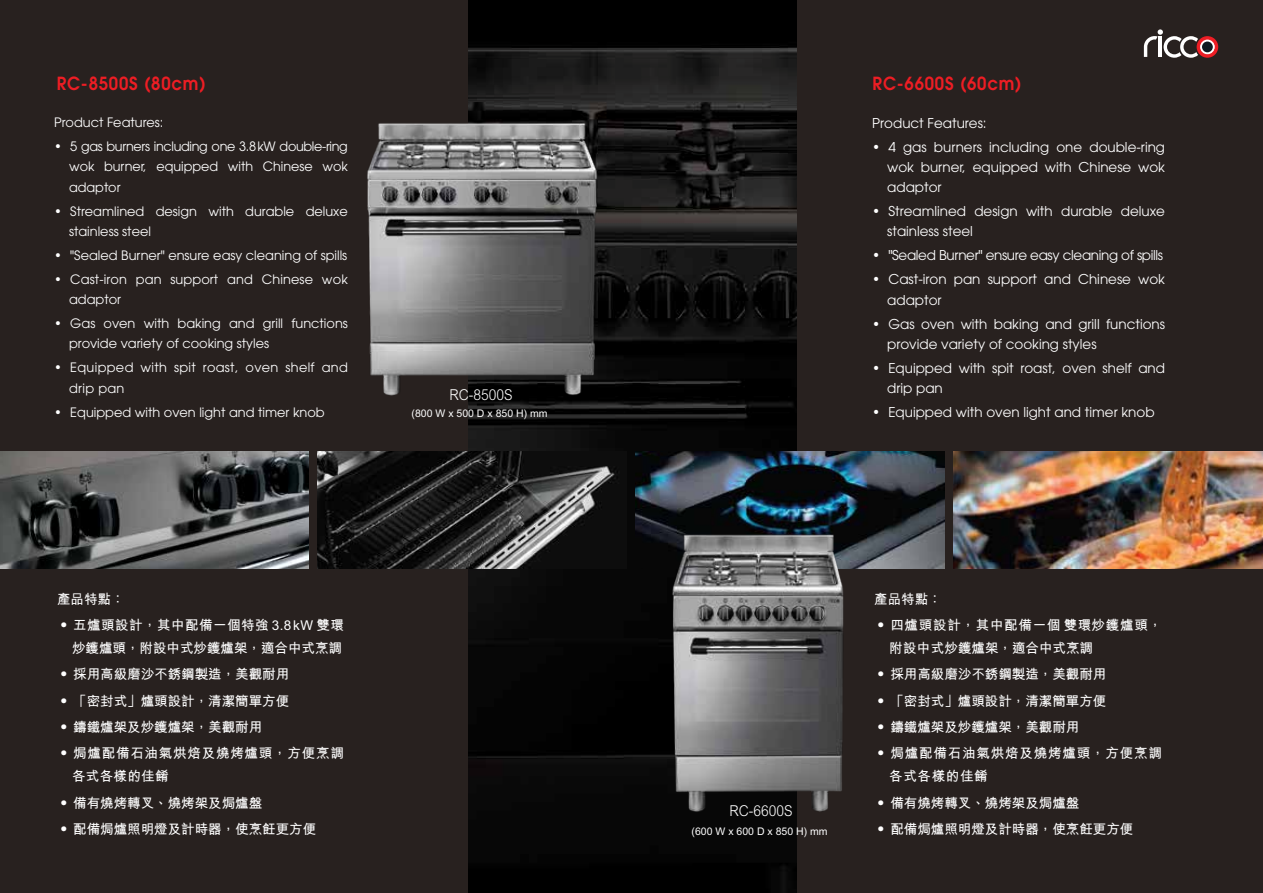
<style>
.page{position:relative;width:1263px;height:893px;background:#28211f}
.page>*{position:absolute;margin:0;border:0;box-sizing:border-box;transform-origin:0 0}
.t1{font:600 18px "Avant Garde";letter-spacing:.05em;color:#ed1d24;scale:.92 1}
.t2{font:300 15px "M Hei HK";color:#fff;scale:.92 1}
.t3{font:13.5px/20.2px "Avant Garde";color:#fff}
.t4{font:700 13.5px/26.2px "M Hei HK";color:#fff}
.t5{font:13.5px "Avant Garde";letter-spacing:-.025em;color:#fff}
.t6{font:700 13.5px/26.2px "M Hei HK";letter-spacing:.035em;color:#fff}
.t7{font:700 13.5px/26.2px "M Hei HK";letter-spacing:.055em;color:#fff}
.t8{font:12.9px/20.2px "Avant Garde";color:#fff}
.t9{font:12.9px/20.2px "Avant Garde";letter-spacing:.025em;color:#fff}
.t10{font:700 10.5px "M Hei HK";color:#fff}
</style>
<div class="page">
<img style="left:468px;top:0;width:329px;height:893px">
<img style="left:367px;top:101px;width:244px;height:303px">
<img style="left:0;top:452px;width:309px;height:116px">
<img style="left:317px;top:452px;width:310px;height:116px">
<img style="left:635px;top:452px;width:310px;height:116px">
<img style="left:953px;top:452px;width:310px;height:116px">
<img style="left:649px;top:515px;width:215px;height:300px">
<svg style="left:1144px;top:29px;width:74px;height:29px"></svg>
<div style="left:1202px;top:42px;width:11px;height:10px;background:#0e1a21;border-radius:50%"></div>
<h1 class="t1" style="left:57px;top:72px;width:163px">RC-8500S (80cm)</h1>
<p class="t8" style="left:54px;top:112px;width:111px">Product Features:</p>
<p class="t8" style="left:69px;top:136px;width:280px;text-align:justify;text-indent:-15px">• 5 gas burners including one 3.8kW double-ring wok burner, equipped with Chinese wok adaptor</p>
<p class="t8" style="left:69px;top:201px;width:280px;text-indent:-15px">• Streamlined design with durable deluxe stainless steel</p>
<p class="t8" style="left:54px;top:245px;width:295px">• "Sealed Burner" ensure easy cleaning of spills</p>
<p class="t8" style="left:69px;top:269px;width:280px;text-indent:-15px">• Cast-iron pan support and Chinese wok adaptor</p>
<p class="t8" style="left:69px;top:313px;width:280px;text-indent:-15px">• Gas oven with baking and grill functions provide variety of cooking styles</p>
<p class="t9" style="left:69px;top:358px;width:280px;text-indent:-15px">• Equipped with spit roast, oven shelf and drip pan</p>
<p class="t8" style="left:54px;top:402px;width:272px">• Equipped with oven light and timer knob</p>
<p class="t2" style="left:450px;top:384px;width:70px">RC-8500S</p>
<p class="t10" style="left:412px;top:405px;width:137px">(800 W x 500 D x 850 H) mm</p>
<p class="t6" style="left:57px;top:585px;width:288px">產品特點：<br>‧ 五爐頭設計，其中配備一個特強 3.8kW 雙環</p>
<p class="t4" style="left:57px;top:634px;width:288px;text-indent:15px">炒鑊爐頭，附設中式炒鑊爐架，適合中式烹調‧ 採用高級磨沙不銹鋼製造，美觀耐用<br>‧ 「密封式」爐頭設計，清潔簡單方便<br>‧ 鑄鐵爐架及炒鑊爐架，美觀耐用<br>‧ 焗爐配備石油氣烘焙及燒烤爐頭，方便烹調</p>
<p class="t4" style="left:57px;top:762px;width:261px;text-indent:15px">各式各樣的佳餚<br>‧ 備有燒烤轉叉、燒烤架及焗爐盤<br>‧ 配備焗爐照明燈及計時器，使烹飪更方便</p>
<h1 class="t1" style="left:873px;top:72px;width:163px">RC-6600S (60cm)</h1>
<p class="t3" style="left:872px;top:113px;width:116px">Product Features:</p>
<p class="t3" style="left:887px;top:137px;width:279px;text-align:justify;text-indent:-15px">• 4 gas burners including one double-ring wok burner, equipped with Chinese wok adaptor</p>
<p class="t3" style="left:887px;top:201px;width:279px;text-indent:-15px">• Streamlined design with durable deluxe stainless steel</p>
<p class="t5" style="left:872px;top:248px;width:292px">• "Sealed Burner" ensure easy cleaning of spills</p>
<p class="t3" style="left:887px;top:269px;width:279px;text-indent:-15px">• Cast-iron pan support and Chinese wok adaptor</p>
<p class="t3" style="left:887px;top:314px;width:279px;text-indent:-15px">• Gas oven with baking and grill functions provide variety of cooking styles</p>
<p class="t3" style="left:887px;top:358px;width:279px;text-indent:-15px">• Equipped with spit roast, oven shelf and drip pan</p>
<p class="t3" style="left:872px;top:402px;width:284px">• Equipped with oven light and timer knob</p>
<p class="t2" style="left:730px;top:800px;width:70px">RC-6600S</p>
<p class="t10" style="left:692px;top:824px;width:137px">(600 W x 600 D x 850 H) mm</p>
<p class="t7" style="left:874px;top:585px;width:289px">產品特點：<br>‧ 四爐頭設計，其中配備一個雙環炒鑊爐頭，</p>
<p class="t4" style="left:874px;top:634px;width:289px;text-indent:15px">附設中式炒鑊爐架，適合中式烹調<br>‧ 採用高級磨沙不銹鋼製造，美觀耐用<br>‧ 「密封式」爐頭設計，清潔簡單方便<br>‧ 鑄鐵爐架及炒鑊爐架，美觀耐用<br>‧ 焗爐配備石油氣烘焙及燒烤爐頭，方便烹調</p>
<p class="t4" style="left:874px;top:762px;width:261px;text-indent:15px">各式各樣的佳餚<br>‧ 備有燒烤轉叉、燒烤架及焗爐盤<br>‧ 配備焗爐照明燈及計時器，使烹飪更方便</p>
</div>
